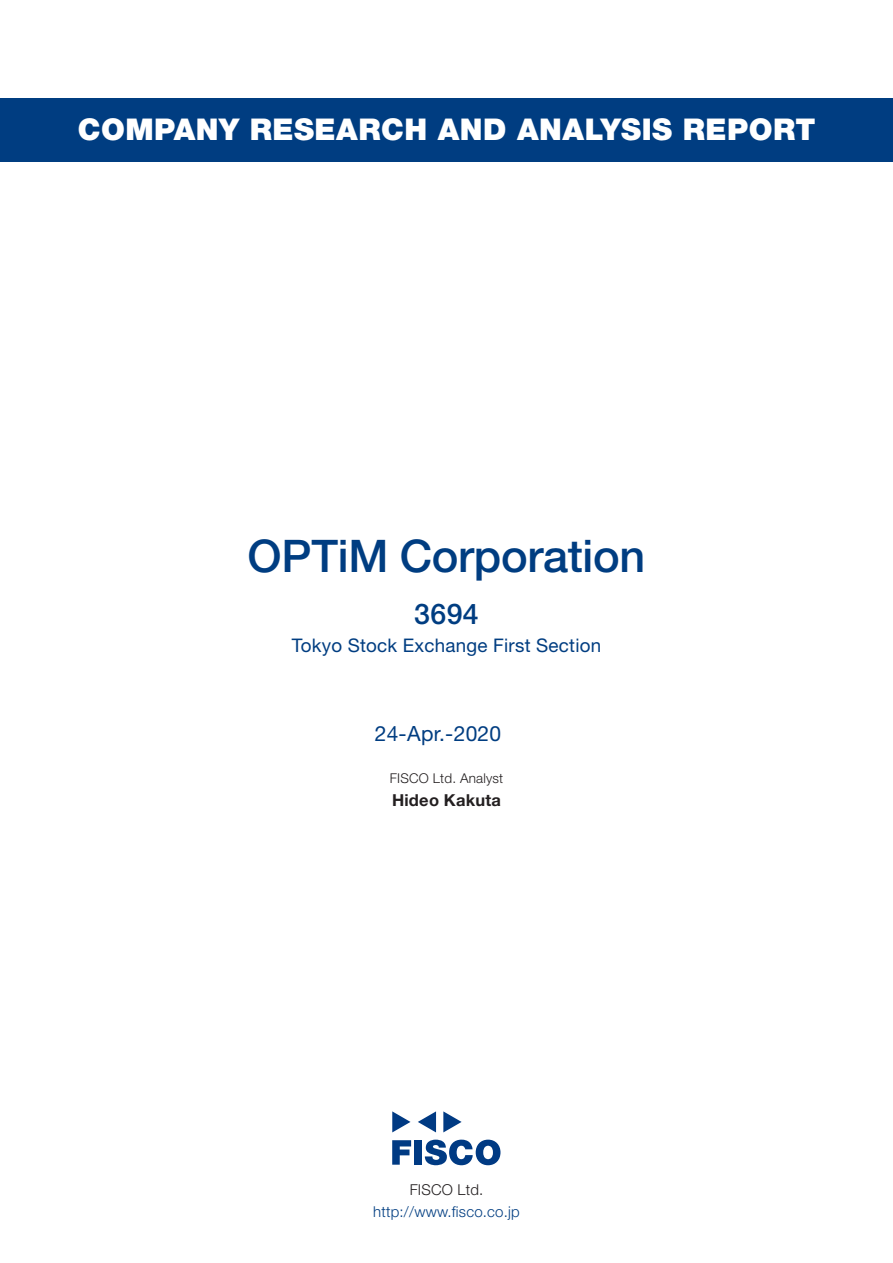
<style>
.page{position:relative;width:893px;height:1263px;background:#fff}
.page>*{position:absolute;margin:0;border:0;box-sizing:border-box;transform-origin:0 0}
.t1{font:500 45px "Helvetica Neue LT Std";letter-spacing:-.005em;color:#003d81}
.t2{font:900 30px "Helvetica Neue LT Std";letter-spacing:.015em;color:#fff}
.t3{font:500 28.5px "Helvetica Neue LT Std";color:#003d81}
.t4{font:21px "Helvetica Neue LT Std";letter-spacing:.015em;color:#003d81}
.t5{font:18.75px "Helvetica Neue LT Std";letter-spacing:.015em;color:#003d81}
.t6{font:700 16.5px "Helvetica Neue LT Std";letter-spacing:.015em;color:#231f20}
.t7{font:300 15px "Helvetica Neue LT Std";letter-spacing:.015em;color:#003d81}
.t8{font:300 15px "Helvetica Neue LT Std";letter-spacing:.015em;color:#231f20}
.t9{font:300 13.5px "Helvetica Neue LT Std";letter-spacing:.015em;color:#231f20}
</style>
<div class="page">
<svg style="left:392px;top:1140px;width:19px;height:25px"></svg>
<div style="left:414px;top:1140px;width:8px;height:25px;background:#003a83"></div>
<svg style="left:425px;top:1139px;width:75px;height:26px"></svg>
<svg style="left:392px;top:1111px;width:18px;height:21px"></svg>
<svg style="left:443px;top:1111px;width:19px;height:21px"></svg>
<svg style="left:418px;top:1111px;width:18px;height:21px"></svg>
<div style="left:0;top:98px;width:893px;height:64px;background:#003d81"></div>
<p class="t2" style="left:78px;top:112px;width:739px">COMPANY RESEARCH AND ANALYSIS REPORT</p>
<h1 class="t1" style="left:248px;top:529px;width:399px">OPTiM Corporation</h1>
<p class="t3" style="left:414px;top:596px;width:66px">3694</p>
<p class="t5" style="left:292px;top:634px;width:311px">Tokyo Stock Exchange First Section</p>
<p class="t4" style="left:375px;top:721px;width:128px">24-Apr.-2020</p>
<p class="t9" style="left:390px;top:770px;width:115px">FISCO Ltd. Analyst</p>
<p class="t6" style="left:392px;top:789px;width:110px">Hideo Kakuta</p>
<p class="t8" style="left:410px;top:1180px;width:75px">FISCO Ltd.</p>
<p class="t7" style="left:373px;top:1202px;width:148px">http://www.fisco.co j p.</p>
</div>
